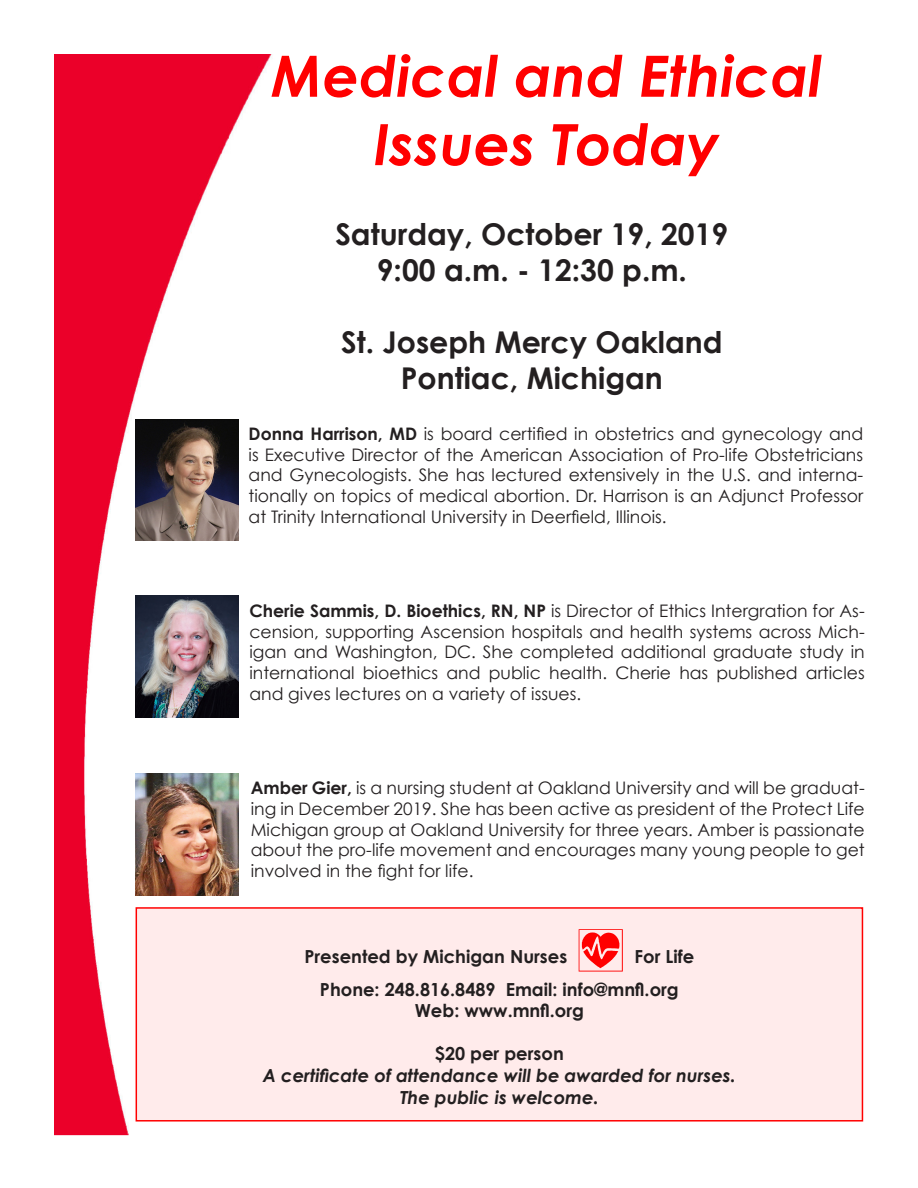
<style>
.page{position:relative;width:918px;height:1188px;background:#fff}
.page>*{position:absolute;margin:0;border:0;box-sizing:border-box;transform-origin:0 0}
.t1{font:italic 700 57px "Century Gothic";color:#f00}
.t2{font:700 30px "Century Gothic";color:#231f20}
.t3{font:700 18px "Century Gothic";color:#231f20}
.t4{font:italic 700 18px "Century Gothic";color:#231f20}
.t5{font:17.25px/20.7px "Century Gothic";color:#231f20;text-align:justify}
.s1{font-weight:700}
</style>
<div class="page">
<img style="left:54px;top:54px;width:218px;height:1082px">
<div style="left:136px;top:908px;width:726px;height:213px;background:#ffebeb"></div>
<img style="left:578px;top:929px;width:45px;height:43px">
<div style="left:136px;top:907px;width:727px;height:215px;border:2px solid #f00"></div>
<img style="left:136px;top:596px;width:103px;height:122px">
<img style="left:136px;top:774px;width:103px;height:121px">
<img style="left:136px;top:420px;width:103px;height:120px">
<p class="t1" style="left:271px;top:39px;width:552px">Medical and Ethical</p>
<p class="t1" style="left:373px;top:108px;width:348px">Issues Today</p>
<p class="t2" style="left:335px;top:215px;width:395px">Saturday, October 19, 2019</p>
<p class="t2" style="left:377px;top:251px;width:312px">9:00 a.m. - 12:30 p.m.</p>
<p class="t2" style="left:341px;top:323px;width:383px">St. Joseph Mercy Oakland</p>
<p class="t2" style="left:401px;top:359px;width:264px">Pontiac, Michigan</p>
<p class="t5" style="left:249px;top:423px;width:616px"><span class="s1">Donna Harrison, MD</span> is board certified in obstetrics and gynecology and is Executive Director of the American Association of Pro-life Obstetricians and Gynecologists. She has lectured extensively in the U.S. and interna&shy;tionally on topics of medical abortion. Dr. Harrison is an Adjunct Professor at Trinity International University in Deerfield, Illinois.</p>
<p class="t5" style="left:249px;top:600px;width:617px"><span class="s1">Cherie Sammis, D. Bioethics, RN, NP</span> is Director of Ethics Intergration for As&shy;cension, supporting Ascension hospitals and health systems across Mich&shy;igan and Washington, DC. She completed additional graduate study in international bioethics and public health. Cherie has published articles and gives lectures on a variety of issues.</p>
<p class="t5" style="left:251px;top:778px;width:616px"><span class="s1">Amber Gier,</span> is a nursing student at Oakland University and will be graduat&shy;ing in December 2019. She has been active as president of the Protect Life Michigan group at Oakland University for three years. Amber is passionate about the pro-life movement and encourages many young people to get involved in the fight for life.</p>
<p class="t3" style="left:304px;top:945px;width:264px">Presented by Michigan Nurses</p>
<p class="t3" style="left:635px;top:945px;width:61px">For Life</p>
<p class="t3" style="left:320px;top:978px;width:360px">Phone: 248.816.8489 Email: info@mnfl.org</p>
<p class="t3" style="left:415px;top:999px;width:171px">Web: www.mnfl.org</p>
<p class="t3" style="left:435px;top:1042px;width:130px">$20 per person</p>
<p class="t4" style="left:263px;top:1064px;width:475px">A certificate of attendance will be awarded for nurses.</p>
<p class="t4" style="left:400px;top:1085px;width:200px">The public is welcome.</p>
</div>
